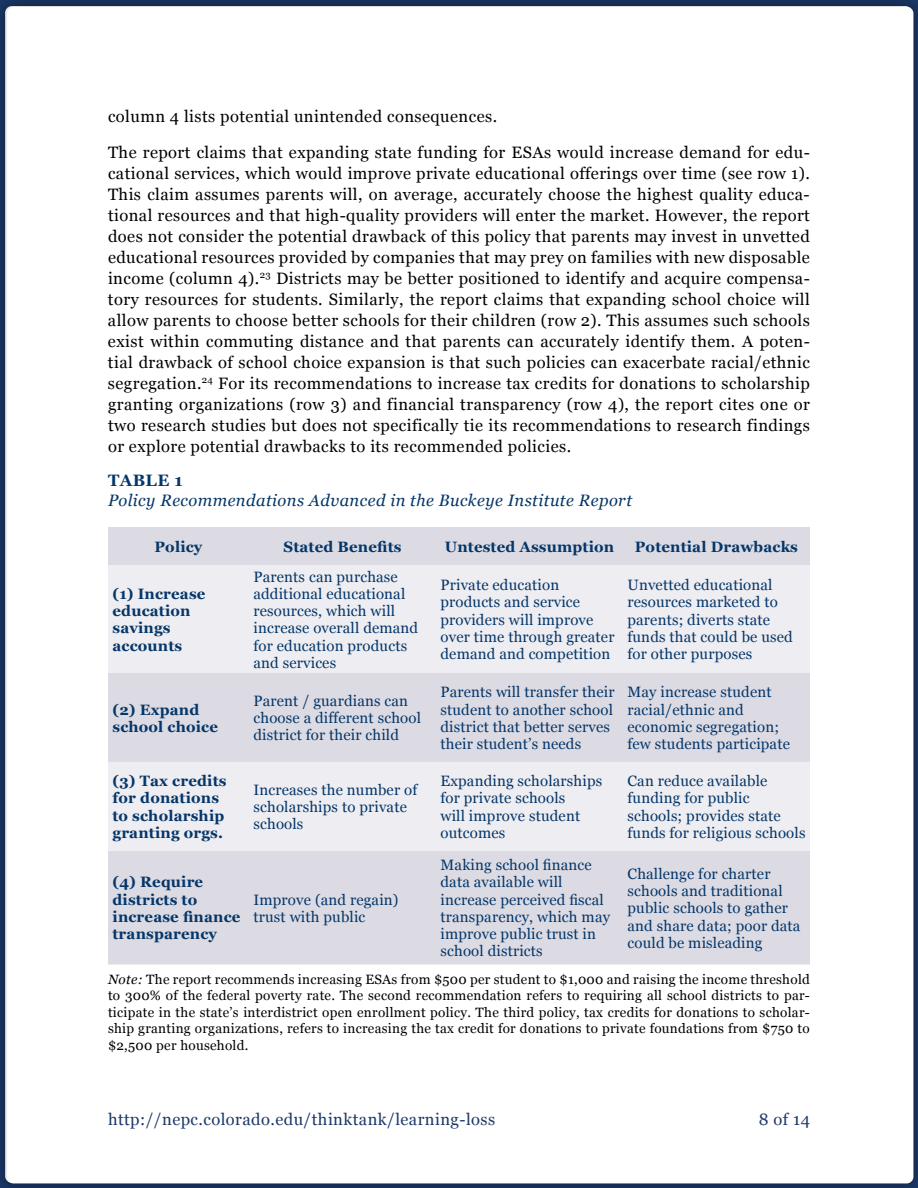
<style>
.page{position:relative;width:918px;height:1188px;background:#fff}
.page>*{position:absolute;margin:0;border:0;box-sizing:border-box;transform-origin:0 0}
.t1{font:16.5px/21px "Georgia";letter-spacing:.025em;color:#000}
.t2{font:italic 16.5px "Georgia";letter-spacing:.025em;color:#053669}
.t3{font:16.5px "Georgia";letter-spacing:.025em;color:#1c3868}
.t4{font:700 16.5px "Georgia";letter-spacing:.025em;color:#053669}
.t5{font:15px/17.2px "Georgia";letter-spacing:.01em;color:#053669}
.t6{font:700 15px/17.2px "Georgia";letter-spacing:.01em;color:#053669}
.t7{font:13.5px/16.5px "Georgia";letter-spacing:.02em;color:#000;text-align:justify}
.s1{font-style:italic}
</style>
<div class="page">
<div style="left:0;top:0;width:918px;height:1188px;background:#000;opacity:.25"></div>
<div style="left:7px;top:7px;width:906px;height:1176px;background:#fff;border-radius:7px"></div>
<div style="left:108px;top:527px;width:702px;height:437px;background:#dcdbe3"></div>
<svg style="left:108px;top:565px;width:702px;height:286px;background:#e8e7ec"></svg>
<p class="t1" style="left:108px;top:98px;width:703px;line-height:36px">column 4 lists potential unintended consequences.<br>The report claims that expanding state funding for ESAs would increase demand for edu-</p>
<p class="t1" style="left:108px;top:162px;width:704px;text-align:justify">cational services, which would improve private educational offerings over time (see row 1).<br>This claim assumes parents will, on average, accurately choose the highest quality educa&shy;tional resources and that high-quality providers will enter the market. However, the report does not consider the potential drawback of this policy that parents may invest in unvetted educational resources provided by companies that may prey on families with new disposable income (column 4).<sup>23</sup> Districts may be better positioned to identify and acquire compensa&shy;tory resources for students. Similarly, the report claims that expanding school choice will allow parents to choose better schools for their children (row 2). This assumes such schools exist within commuting distance and that parents can accurately identify them. A poten&shy;tial drawback of school choice expansion is that such policies can exacerbate racial/ethnic segregation.<sup>24</sup> For its recommendations to increase tax credits for donations to scholarship granting organizations (row 3) and financial transparency (row 4), the report cites one or two research studies but does not specifically tie its recommendations to research findings or explore potential drawbacks to its recommended policies.</p>
<p class="t4" style="left:108px;top:468px;width:76px">TABLE 1</p>
<p class="t2" style="left:108px;top:488px;width:526px">Policy Recommendations Advanced in the Buckeye Institute Report</p>
<p class="t6" style="left:155px;top:537px;width:49px">Policy</p>
<p class="t6" style="left:283px;top:537px;width:120px">Stated Benefits</p>
<p class="t6" style="left:445px;top:537px;width:171px">Untested Assumption</p>
<p class="t6" style="left:635px;top:537px;width:165px">Potential Drawbacks</p>
<p class="t6" style="left:112px;top:584px;width:94px">(1) Increase education savings accounts</p>
<p class="t5" style="left:253px;top:567px;width:166px">Parents can purchase additional educational resources, which will increase overall demand for education products and services</p>
<p class="t5" style="left:440px;top:576px;width:176px">Private education products and service providers will improve over time through greater demand and competition</p>
<p class="t5" style="left:628px;top:576px;width:167px">Unvetted educational resources marketed to parents; diverts state funds that could be used for other purposes</p>
<p class="t6" style="left:113px;top:700px;width:107px">(2) Expand school choice</p>
<p class="t5" style="left:254px;top:692px;width:169px">Parent / guardians can choose a different school district for their child</p>
<p class="t5" style="left:441px;top:683px;width:175px">Parents will transfer their student to another school district that better serves their student’s needs</p>
<p class="t5" style="left:628px;top:683px;width:164px">May increase student racial/ethnic and economic segregation; few students participate</p>
<p class="t6" style="left:113px;top:772px;width:115px">(3) Tax credits for donations to scholarship granting orgs.</p>
<p class="t5" style="left:254px;top:780px;width:165px">Increases the number of scholarships to private schools</p>
<p class="t5" style="left:441px;top:772px;width:163px">Expanding scholarships for private schools<br>will improve student outcomes</p>
<p class="t5" style="left:628px;top:772px;width:179px">Can reduce available funding for public schools; provides state funds for religious schools</p>
<p class="t6" style="left:113px;top:873px;width:129px">(4) Require districts to increase finance transparency</p>
<p class="t5" style="left:441px;top:856px;width:171px">Making school finance data available will increase perceived fiscal transparency, which may improve public trust in school districts</p>
<p class="t5" style="left:628px;top:864px;width:175px">Challenge for charter schools and traditional public schools to gather and share data; poor data could be misleading</p>
<p class="t7" style="left:108px;top:971px;width:703px"><span class="s1">Note:</span> The report recommends increasing ESAs from $500 per student to $1,000 and raising the income threshold to 300% of the federal poverty rate. The second recommendation refers to requiring all school districts to par&shy;ticipate in the state’s interdistrict open enrollment policy. The third policy, tax credits for donations to scholar&shy;ship granting organizations, refers to increasing the tax credit for donations to private foundations from $750 to $2,500 per household.</p>
<p class="t5" style="left:254px;top:890px;width:147px">Improve (and regain) trust with public</p>
<p class="t3" style="left:108px;top:1107px;width:389px">http://nepc.colorado.edu/thinktank/learning-loss</p>
<p class="t3" style="left:759px;top:1107px;width:53px">8 of 14</p>
</div>
